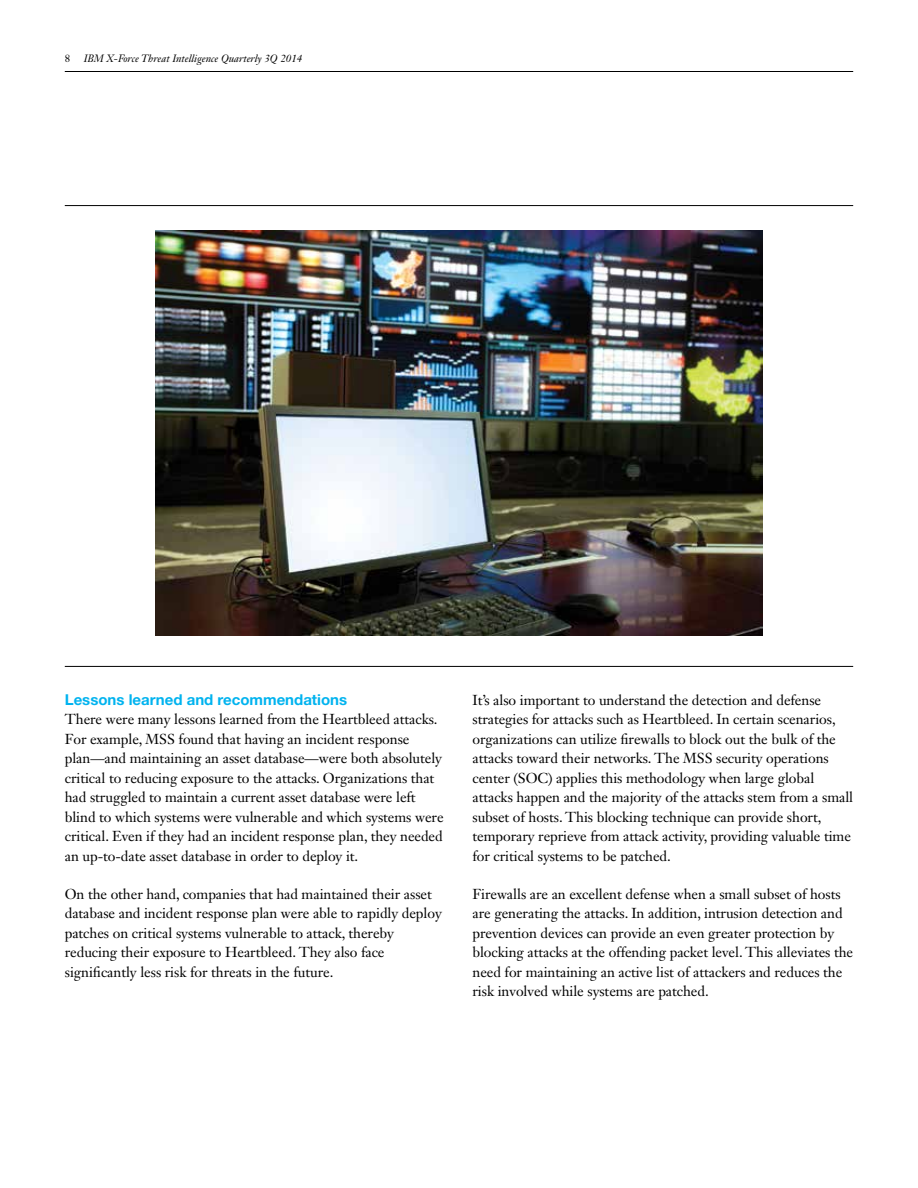
<style>
.page{position:relative;width:918px;height:1188px;background:#fff}
.page>*{position:absolute;margin:0;border:0;box-sizing:border-box;transform-origin:0 0}
.t1{font:700 15px "Helvetica Neue LT Pro";color:#00b3ef}
.t2{font:14.25px/19.5px "Janson Text LT Std";letter-spacing:-.005em;color:#000}
.t3{font:italic 10.5px "Janson Text LT Std";color:#000}
.t4{font:10.5px "Janson Text LT Std";color:#000}
</style>
<div class="page">
<hr style="left:65px;top:71px;width:788px;height:1px;background:#000">
<hr style="left:65px;top:205px;width:788px;height:1px;background:#000">
<img style="left:155px;top:231px;width:608px;height:405px">
<hr style="left:65px;top:666px;width:788px;height:1px;background:#000">
<p class="t4" style="left:65px;top:52px;width:7px">8</p>
<p class="t3" style="left:84px;top:52px;width:220px">IBM X-Force Threat Intelligence Quarterly 3Q 2014</p>
<p class="t1" style="left:65px;top:690px;width:284px">Lessons learned and recommendations</p>
<p class="t2" style="left:65px;top:710px;width:380px">There were many lessons learned from the Heartbleed attacks.<br>For example, MSS found that having an incident response plan—and maintaining an asset database—were both absolutely critical to reducing exposure to the attacks. Organizations that had struggled to maintain a current asset database were left blind to which systems were vulnerable and which systems were critical. Even if they had an incident response plan, they needed an up-to-date asset database in order to deploy it.</p>
<p class="t2" style="left:65px;top:884px;width:379px">On the other hand, companies that had maintained their asset database and incident response plan were able to rapidly deploy patches on critical systems vulnerable to attack, thereby reducing their exposure to Heartbleed. They also face significantly less risk for threats in the future.</p>
<p class="t2" style="left:473px;top:690px;width:382px">It’s also important to understand the detection and defense strategies for attacks such as Heartbleed. In certain scenarios, organizations can utilize firewalls to block out the bulk of the attacks toward their networks. The MSS security operations center (SOC) applies this methodology when large global attacks happen and the majority of the attacks stem from a small subset of hosts. This blocking technique can provide short, temporary reprieve from attack activity, providing valuable time for critical systems to be patched.</p>
<p class="t2" style="left:473px;top:884px;width:382px">Firewalls are an excellent defense when a small subset of hosts are generating the attacks. In addition, intrusion detection and prevention devices can provide an even greater protection by blocking attacks at the offending packet level. This alleviates the need for maintaining an active list of attackers and reduces the risk involved while systems are patched.</p>
</div>
